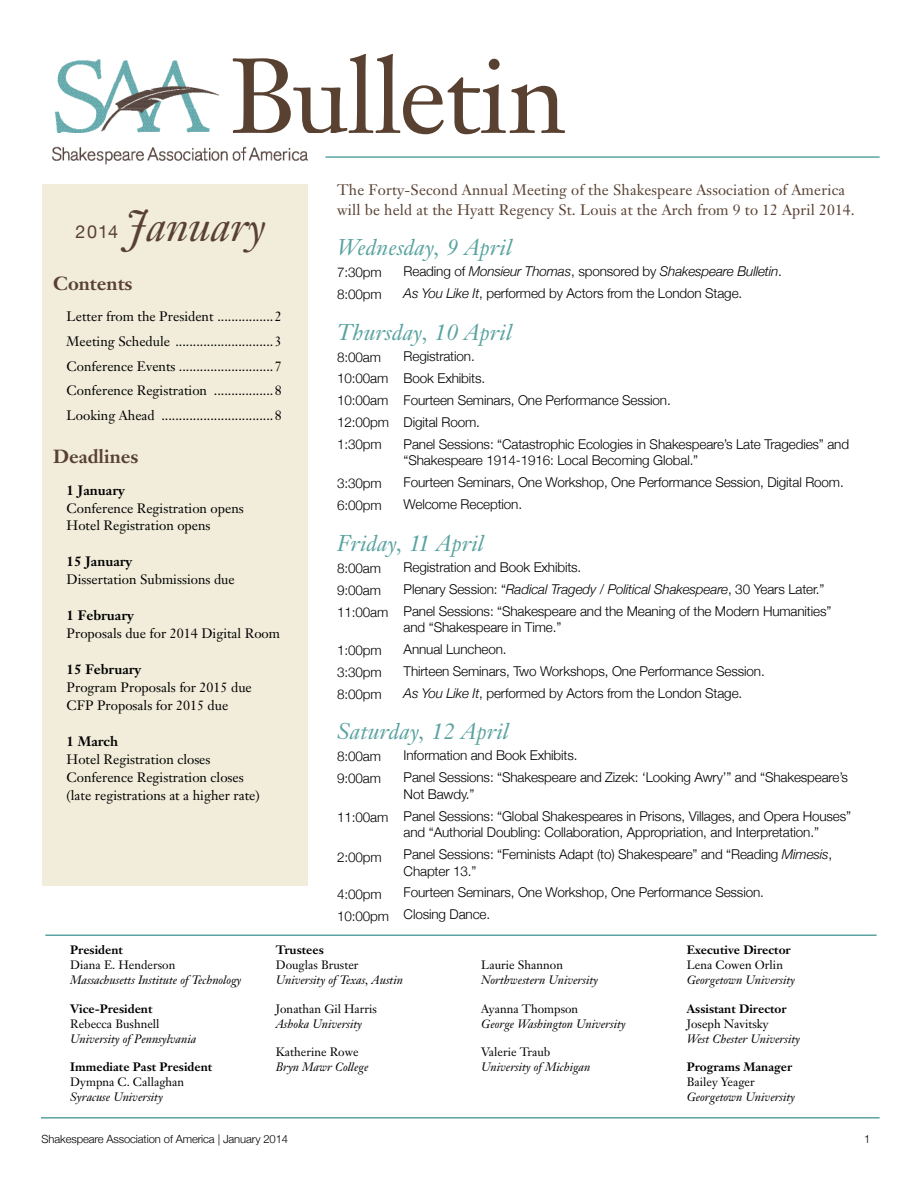
<style>
.page{position:relative;width:918px;height:1188px;background:#fff}
.page>*{position:absolute;margin:0;border:0;box-sizing:border-box;transform-origin:0 0}
.t1{font:104.55px "Janson Text";letter-spacing:-.02em;color:#594132}
.t2{font:italic 42.9px "Janson Text";color:#594132}
.t3{font:italic 22.5px "Janson Text";letter-spacing:.01em;color:#5aa3a0}
.t4{font:700 18.75px "Janson Text";color:#594132}
.t5{font:18px "Helvetica Neue";color:#594132}
.t6{font:15px/19.5px "Janson Text";letter-spacing:.01em;color:#594132}
.t7{font:300 13.5px/21.9px "Helvetica Neue";letter-spacing:-.01em;color:#000}
.t8{font:13.5px/24.8px "Janson Text";color:#000}
.t9{font:700 13.5px "Janson Text";color:#000}
.t10{font:italic 12px "Janson Text";color:#000}
.t11{font:12px "Janson Text";color:#000}
.t12{font:700 12px "Janson Text";color:#000}
.t13{font:300 11.25px "Helvetica Neue";letter-spacing:-.01em;color:#000}
.s1{font-style:italic}
</style>
<div class="page">
<hr style="left:41px;top:1117px;width:839px;height:2px;background:#5aa3a0">
<div style="left:42px;top:184px;width:265px;height:702px;background:#f1edda"></div>
<img style="left:57px;top:59px;width:127px;height:23px">
<img style="left:58px;top:82px;width:162px;height:27px">
<img style="left:54px;top:109px;width:156px;height:24px">
<img style="left:51px;top:146px;width:275px;height:19px">
<hr style="left:326px;top:156px;width:554px;height:2px;background:#5aa3a0">
<hr style="left:45px;top:934px;width:832px;height:2px;background:#5aa3a0">
<h1 class="t1" style="left:229px;top:30px;width:339px">Bulletin</h1>
<h2 class="t2" style="left:126px;top:200px;width:142px">January</h2>
<h3 class="t4" style="left:53px;top:271px;width:81px">Contents</h3>
<p class="t8" style="left:67px;top:304px;width:217px;text-align:justify">Letter from the President ................2<br>Meeting Schedule ............................3<br>Conference Events ...........................7<br>Conference Registration .................8<br>Looking Ahead ................................8</p>
<h3 class="t4" style="left:53px;top:444px;width:87px">Deadlines</h3>
<p class="t9" style="left:67px;top:481px;width:60px">1 January</p>
<p class="t8" style="left:67px;top:499px;width:179px;line-height:18px">Conference Registration opens<br>Hotel Registration opens</p>
<p class="t9" style="left:67px;top:553px;width:67px">15 January</p>
<p class="t8" style="left:67px;top:567px;width:170px">Dissertation Submissions due</p>
<p class="t9" style="left:67px;top:607px;width:69px">1 February</p>
<p class="t8" style="left:67px;top:621px;width:215px">Proposals due for 2014 Digital Room</p>
<p class="t9" style="left:67px;top:661px;width:76px">15 February</p>
<p class="t8" style="left:67px;top:679px;width:187px;line-height:18px">Program Proposals for 2015 due<br>CFP Proposals for 2015 due</p>
<p class="t9" style="left:67px;top:733px;width:53px">1 March</p>
<p class="t8" style="left:67px;top:751px;width:195px;line-height:18px">Hotel Registration closes<br>Conference Registration closes (late registrations at a higher rate)</p>
<h3 class="t5" style="left:76px;top:219px;width:44px">2014</h3>
<p class="t6" style="left:337px;top:180px;width:519px">The Forty-Second Annual Meeting of the Shakespeare Association of America will be held at the Hyatt Regency St. Louis at the Arch from 9 to 12 April 2014.</p>
<h3 class="t3" style="left:337px;top:234px;width:176px">Wednesday, 9 April</h3>
<p class="t7" style="left:337px;top:261px;width:46px">7:30pm<br>8:00pm</p>
<h3 class="t3" style="left:337px;top:318px;width:176px">Thursday, 10 April</h3>
<p class="t7" style="left:337px;top:345px;width:53px">8:00am<br>10:00am<br>10:00am<br>12:00pm<br>1:30pm</p>
<p class="t7" style="left:337px;top:472px;width:46px">3:30pm<br>6:00pm</p>
<h3 class="t3" style="left:337px;top:529px;width:148px">Friday, 11 April</h3>
<p class="t7" style="left:337px;top:556px;width:53px">8:00am<br>9:00am<br>11:00am</p>
<p class="t7" style="left:337px;top:638px;width:46px;text-align:justify">1:00pm 3:30pm 8:00pm</p>
<h3 class="t3" style="left:337px;top:718px;width:173px">Saturday, 12 April</h3>
<p class="t7" style="left:337px;top:745px;width:45px">8:00am<br>9:00am</p>
<p class="t7" style="left:337px;top:806px;width:53px">11:00am</p>
<p class="t7" style="left:337px;top:845px;width:46px">2:00pm</p>
<p class="t7" style="left:337px;top:883px;width:53px">4:00pm<br>10:00pm</p>
<p class="t7" style="left:404px;top:260px;width:380px">Reading of <span class="s1">Monsieur Thomas</span>, sponsored by <span class="s1">Shakespeare Bulletin</span>.<br><span class="s1">As You Like It</span>, performed by Actors from the London Stage.</p>
<p class="t7" style="left:404px;top:345px;width:447px">Registration.<br>Book Exhibits.<br>Fourteen Seminars, One Performance Session.<br>Digital Room.<br>Panel Sessions: “Catastrophic Ecologies in Shakespeare’s Late Tragedies” and</p>
<p class="t7" style="left:404px;top:449px;width:442px">“Shakespeare 1914-1916: Local Becoming Global.”<br>Fourteen Seminars, One Workshop, One Performance Session, Digital Room.<br>Welcome Reception.</p>
<p class="t7" style="left:404px;top:555px;width:429px">Registration and Book Exhibits.<br>Plenary Session: “<span class="s1">Radical Tragedy</span> / <span class="s1">Political Shakespeare</span>, 30 Years Later.”<br>Panel Sessions: “Shakespeare and the Meaning of the Modern Humanities”</p>
<p class="t7" style="left:404px;top:616px;width:363px">and “Shakespeare in Time.”<br>Annual Luncheon.<br>Thirteen Seminars, Two Workshops, One Performance Session.<br><span class="s1">As You Like It</span>, performed by Actors from the London Stage.</p>
<p class="t7" style="left:404px;top:744px;width:446px">Information and Book Exhibits.<br>Panel Sessions: “Shakespeare and Zizek: ‘Looking Awry’” and “Shakespeare’s</p>
<p class="t7" style="left:404px;top:782px;width:449px">Not Bawdy.”<br>Panel Sessions: “Global Shakespeares in Prisons, Villages, and Opera Houses”</p>
<p class="t7" style="left:404px;top:821px;width:430px">and “Authorial Doubling: Collaboration, Appropriation, and Interpretation.”<br>Panel Sessions: “Feminists Adapt (to) Shakespeare” and “Reading <span class="s1">Mimesis</span>,</p>
<p class="t7" style="left:404px;top:859px;width:362px">Chapter 13.”<br>Fourteen Seminars, One Workshop, One Performance Session.<br>Closing Dance.</p>
<p class="t12" style="left:70px;top:942px;width:54px">President</p>
<p class="t11" style="left:70px;top:958px;width:107px">Diana E. Henderson</p>
<p class="t10" style="left:70px;top:973px;width:173px">Massachusetts Institute of Technology</p>
<p class="t12" style="left:70px;top:1001px;width:84px">Vice-President</p>
<p class="t11" style="left:70px;top:1016px;width:91px">Rebecca Bushnell</p>
<p class="t10" style="left:70px;top:1031px;width:127px">University of Pennsylvania</p>
<p class="t12" style="left:70px;top:1059px;width:144px">Immediate Past President</p>
<p class="t11" style="left:70px;top:1075px;width:115px">Dympna C. Callaghan</p>
<p class="t10" style="left:70px;top:1090px;width:94px">Syracuse University</p>
<p class="t12" style="left:276px;top:942px;width:50px">Trustees</p>
<p class="t11" style="left:276px;top:958px;width:84px">Douglas Bruster</p>
<p class="t10" style="left:276px;top:973px;width:129px">University of Texas, Austin</p>
<p class="t11" style="left:276px;top:1001px;width:103px">Jonathan Gil Harris</p>
<p class="t10" style="left:276px;top:1016px;width:88px">Ashoka University</p>
<p class="t11" style="left:276px;top:1045px;width:84px">Katherine Rowe</p>
<p class="t10" style="left:276px;top:1060px;width:94px">Bryn Mawr College</p>
<p class="t11" style="left:481px;top:958px;width:83px">Laurie Shannon</p>
<p class="t10" style="left:481px;top:973px;width:118px">Northwestern University</p>
<p class="t11" style="left:481px;top:1001px;width:98px">Ayanna Thompson</p>
<p class="t10" style="left:481px;top:1016px;width:146px">George Washington University</p>
<p class="t11" style="left:481px;top:1045px;width:71px">Valerie Traub</p>
<p class="t10" style="left:481px;top:1060px;width:111px">University of Michigan</p>
<p class="t12" style="left:687px;top:942px;width:105px">Executive Director</p>
<p class="t11" style="left:687px;top:958px;width:98px">Lena Cowen Orlin</p>
<p class="t10" style="left:687px;top:973px;width:110px">Georgetown University</p>
<p class="t12" style="left:687px;top:1001px;width:101px">Assistant Director</p>
<p class="t11" style="left:687px;top:1016px;width:83px">Joseph Navitsky</p>
<p class="t10" style="left:687px;top:1031px;width:115px">West Chester University</p>
<p class="t12" style="left:687px;top:1059px;width:107px">Programs Manager</p>
<p class="t11" style="left:687px;top:1075px;width:70px">Bailey Yeager</p>
<p class="t10" style="left:687px;top:1090px;width:110px">Georgetown University</p>
<p class="t13" style="left:42px;top:1130px;width:248px">Shakespeare Association of America | January 2014</p>
<p class="t13" style="left:864px;top:1130px;width:8px">1</p>
</div>
